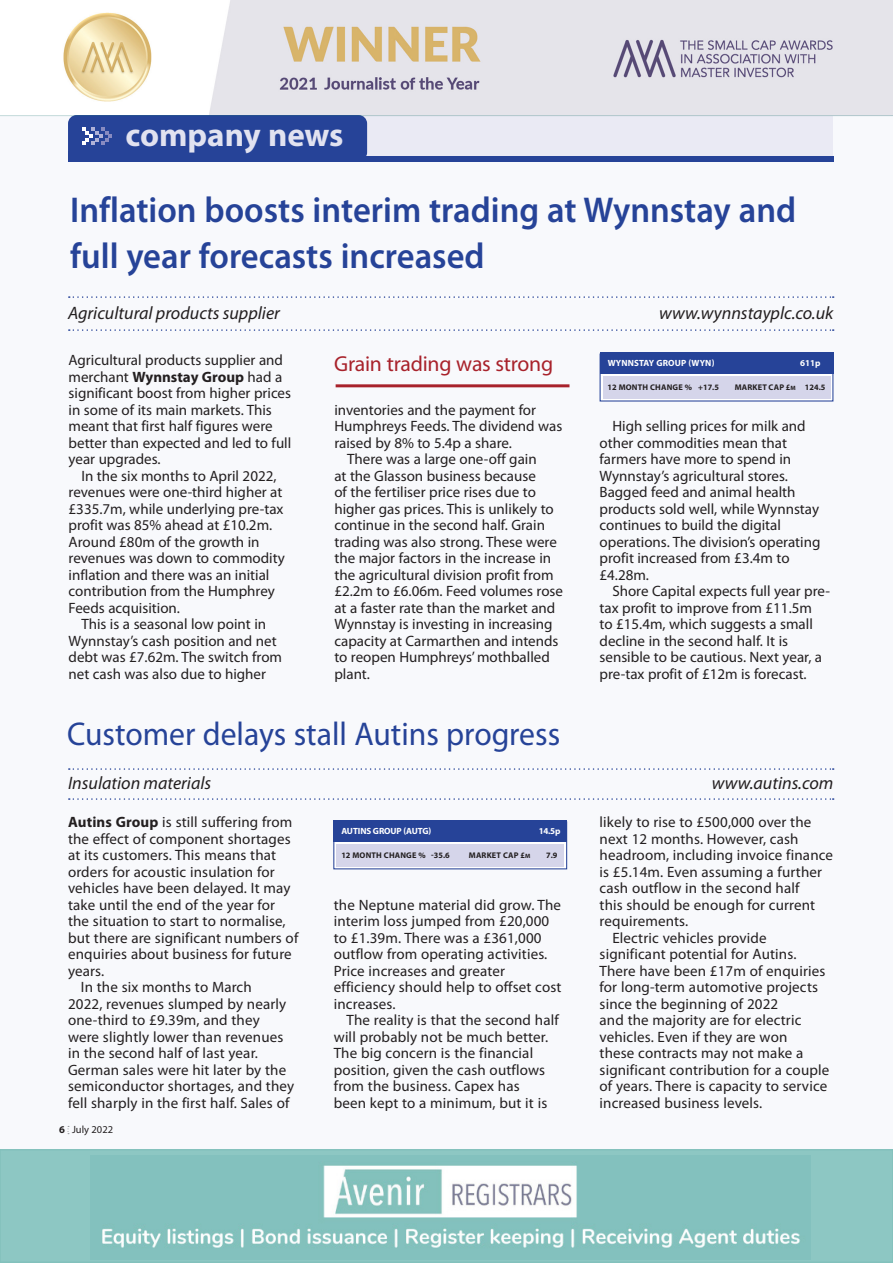
<style>
.page{position:relative;width:893px;height:1263px;background:#fff}
.page>*{position:absolute;margin:0;border:0;box-sizing:border-box;transform-origin:0 0}
.t1{font:600 36px/46.5px "Myriad Pro";color:#264398;scale:.96 1}
.t2{font:33px "Myriad Pro";color:#264398;scale:.96 1}
.t3{font:700 33px "Myriad Pro";color:#e1e2f0}
._3mm_indent{font:21.75px "Myriad Pro";letter-spacing:-.01em;color:#a8222b}
.t4{font:italic 18px "Myriad Pro";color:#231f20}
.t5{font:15px/16.5px "Myriad Pro";color:#231f20}
.t6{font:10.5px "Myriad Pro";color:#231f20}
.t7{font:700 10.5px "Myriad Pro";color:#231f20}
.t8{font:700 9px "Myriad Pro";letter-spacing:-.01em;color:#fff}
.t9{font:700 9px "Myriad Pro";letter-spacing:.02em;color:#fff}
.t10{font:700 8.25px "Myriad Pro";letter-spacing:.02em;color:#231f20}
.t11{font:700 8.25px "Myriad Pro";color:#231f20}
.s1{font-weight:700}
.s2{font-size:6.15px}
.s3{font-style:inherit}
</style>
<div class="page">
<img style="left:63px;top:0;width:830px;height:115px">
<div style="left:0;top:116px;width:893px;height:1033px;background:#f2f3f9"></div>
<div style="left:154px;top:116px;width:679px;height:43px;background:#eaeaf4"></div>
<div style="left:68px;top:115px;width:299px;height:46px;background:#264398;border-radius:9px"></div>
<div style="left:68px;top:156px;width:765px;height:6px;background:#264398"></div>
<svg style="left:82px;top:127px;width:30px;height:18px"></svg>
<div style="left:68px;top:152px;width:6px;height:10px;background:#264398"></div>
<hr style="left:0;top:115px;width:893px;height:1px;background:#066766">
<div style="left:0;top:1150px;width:893px;height:112px;background:#8dc7c3"></div>
<img style="left:102px;top:1161px;width:704px;height:88px">
<div style="left:0;top:1149px;width:893px;height:114px;border:2px solid #83c1bc"></div>
<div style="left:333px;top:821px;width:234px;height:48px;background:linear-gradient(to right,#fff,#fff)"></div>
<div style="left:333px;top:820px;width:234px;height:22px;background:#264398"></div>
<div style="left:336px;top:844px;width:228px;height:22px;background:#d5d5ea"></div>
<svg style="left:69px;top:296px;width:765px;height:2px"></svg>
<svg style="left:69px;top:329px;width:765px;height:2px"></svg>
<svg style="left:69px;top:768px;width:765px;height:2px"></svg>
<svg style="left:69px;top:798px;width:765px;height:2px"></svg>
<svg style="left:600px;top:374px;width:233px;height:27px"></svg>
<div style="left:600px;top:352px;width:233px;height:22px;background:#264398"></div>
<div style="left:603px;top:376px;width:227px;height:22px;background:#d5d5ea"></div>
<hr style="left:336px;top:384px;width:233px;height:3px;background:#a8222b">
<p class="t3" style="left:126px;top:113px;width:219px">company news</p>
<p class="t1" style="left:70px;top:185px;width:758px">Inflation boosts interim trading at Wynnstay and full year forecasts increased</p>
<p class="t4" style="left:68px;top:301px;width:213px">Agricultural products supplier</p>
<p class="t4" style="left:659px;top:301px;width:176px">www.wynnstayplc.co.uk</p>
<p class="t5" style="left:69px;top:352px;width:224px">Agricultural products supplier and merchant <span class="s1">Wynnstay Group</span> had a significant boost from higher prices in some of its main markets. This meant that first half figures were better than expected and led to full year upgrades.</p>
<p class="t5" style="left:69px;top:467px;width:218px;text-indent:13px">In the six months to April 2022, revenues were one-third higher at £335.7m, while underlying pre-tax profit was 85% ahead at £10.2m.<br>Around £80m of the growth in revenues was down to commodity inflation and there was an initial contribution from the Humphrey<br>Feeds acquisition.</p>
<p class="t5" style="left:69px;top:616px;width:215px;text-indent:13px">This is a seasonal low point in<br>Wynnstay’s cash position and net debt was £7.62m. The switch from net cash was also due to higher</p>
<p class="_3mm_indent" style="left:334px;top:350px;width:221px">Grain trading was strong</p>
<p class="t5" style="left:334px;top:401px;width:229px">inventories and the payment for<br>Humphreys Feeds. The dividend was raised by 8% to 5.4p a share.</p>
<p class="t5" style="left:334px;top:451px;width:230px;text-indent:13px">There was a large one-off gain<br>at the Glasson business because<br>of the fertiliser price rises due to higher gas prices. This is unlikely to continue in the second half. Grain trading was also strong. These were the major factors in the increase in the agricultural division profit from £2.2m to £6.06m. Feed volumes rose at a faster rate than the market and<br>Wynnstay is investing in increasing capacity at Carmarthen and intends to reopen Humphreys’ mothballed plant.</p>
<p class="t2" style="left:67px;top:713px;width:515px">Customer delays stall Autins progress</p>
<p class="t9" style="left:608px;top:358px;width:108px">WYNNSTAY GROUP (WYN)</p>
<p class="t8" style="left:800px;top:358px;width:22px">611p</p>
<p class="t10" style="left:608px;top:382px;width:113px">12 MONTH CHANGE % +17.5</p>
<p class="t10" style="left:735px;top:382px;width:92px">MARKET CAP £<span class="s2">m</span> <span class="s3">124.5</span></p>
<p class="t5" style="left:600px;top:418px;width:222px;text-indent:13px">High selling prices for milk and other commodities mean that farmers have more to spend in<br>Wynnstay’s agricultural stores.<br>Bagged feed and animal health products sold well, while Wynnstay continues to build the digital operations. The division’s operating profit increased from £3.4m to £4.28m.</p>
<p class="t5" style="left:600px;top:583px;width:232px;text-indent:13px">Shore Capital expects full year pre&shy;tax profit to improve from £11.5m<br>to £15.4m, which suggests a small decline in the second half. It is sensible to be cautious. Next year, a pre-tax profit of £12m is forecast.</p>
<p class="t4" style="left:68px;top:772px;width:145px">Insulation materials</p>
<p class="t4" style="left:712px;top:772px;width:123px">www.autins.com</p>
<p class="t5" style="left:68px;top:814px;width:232px"><span class="s1">Autins Group</span> is still suffering from the effect of component shortages at its customers. This means that orders for acoustic insulation for vehicles have been delayed. It may take until the end of the year for the situation to start to normalise, but there are significant numbers of enquiries about business for future years.</p>
<p class="t5" style="left:68px;top:979px;width:228px;text-indent:13px">In the six months to March<br>2022, revenues slumped by nearly one-third to £9.39m, and they were slightly lower than revenues in the second half of last year.<br>German sales were hit later by the semiconductor shortages, and they fell sharply in the first half. Sales of</p>
<p class="t7" style="left:59px;top:1123px;width:7px">6</p>
<p class="t6" style="left:72px;top:1123px;width:43px">July 2022</p>
<p class="t8" style="left:341px;top:825px;width:91px">AUTINS GROUP (AUTG)</p>
<p class="t8" style="left:539px;top:825px;width:23px">14.5p</p>
<p class="t10" style="left:341px;top:850px;width:110px">12 MONTH CHANGE % -35.6</p>
<p class="t10" style="left:469px;top:850px;width:63px">MARKET CAP £<span class="s2">m</span></p>
<p class="t11" style="left:546px;top:850px;width:13px">7.9</p>
<p class="t5" style="left:334px;top:896px;width:229px">the Neptune material did grow. The interim loss jumped from £20,000 to £1.39m. There was a £361,000 outflow from operating activities.<br>Price increases and greater efficiency should help to offset cost increases.</p>
<p class="t5" style="left:334px;top:1012px;width:226px;text-indent:13px">The reality is that the second half will probably not be much better.<br>The big concern is the financial position, given the cash outflows from the business. Capex has<br>been kept to a minimum, but it is</p>
<p class="t5" style="left:600px;top:814px;width:235px">likely to rise to £500,000 over the next 12 months. However, cash headroom, including invoice finance is £5.14m. Even assuming a further cash outflow in the second half<br>this should be enough for current requirements.</p>
<p class="t5" style="left:600px;top:929px;width:231px;text-indent:13px">Electric vehicles provide significant potential for Autins.<br>There have been £17m of enquiries for long-term automotive projects since the beginning of 2022<br>and the majority are for electric vehicles. Even if they are won<br>these contracts may not make a significant contribution for a couple of years. There is capacity to service increased business levels.</p>
</div>
